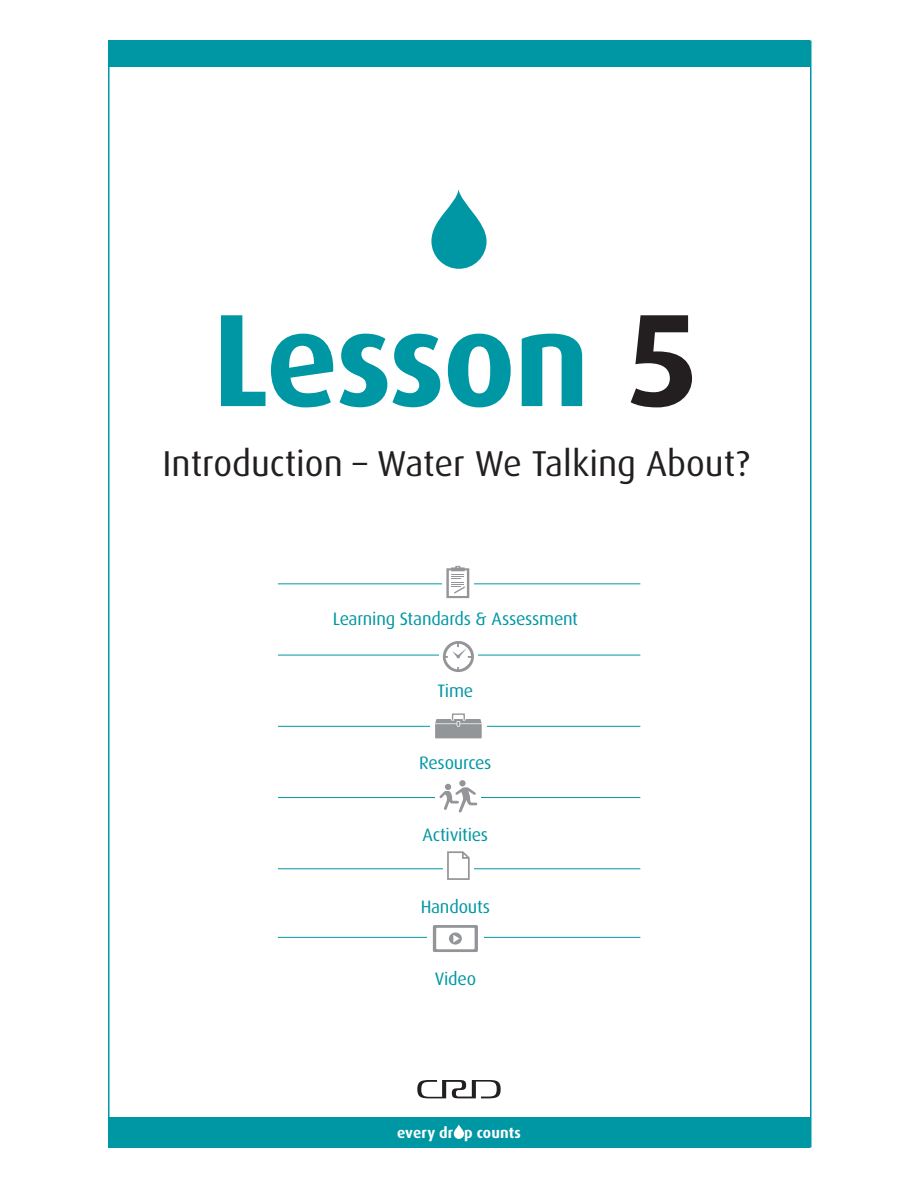
<style>
.page{position:relative;width:918px;height:1188px;background:#fff}
.page>*{position:absolute;margin:0;border:0;box-sizing:border-box;transform-origin:0 0}
.Document_Title{font:700 132px "Dax OT";letter-spacing:-.02em;color:#0097a4}
.lesson_name{font:36px "Dax OT";color:#231f20}
.Sidebar_Headers{font:18px "Dax OT";letter-spacing:-.015em;color:#0097a4}
.t1{font:700 15px "Dax OT";letter-spacing:.01em;color:#fff}
.s1{color:#231f20}
</style>
<div class="page">
<div style="left:108px;top:40px;width:702px;height:28px;background:#0097a4"></div>
<div style="left:108px;top:1117px;width:702px;height:31px;background:#0097a4"></div>
<svg style="left:454px;top:1124px;width:10px;height:15px"></svg>
<svg style="left:431px;top:189px;width:56px;height:80px;fill:#0097a4"></svg>
<svg style="left:417px;top:1080px;width:84px;height:18px"></svg>
<hr style="left:278px;top:583px;width:362px;height:1px;background:#0097a4">
<hr style="left:278px;top:655px;width:362px;height:1px;background:#0097a4">
<hr style="left:278px;top:726px;width:362px;height:1px;background:#0097a4">
<hr style="left:278px;top:797px;width:362px;height:1px;background:#0097a4">
<hr style="left:278px;top:868px;width:362px;height:1px;background:#0097a4">
<hr style="left:278px;top:937px;width:362px;height:1px;background:#0097a4">
<div style="left:443px;top:851px;width:31px;height:29px;background:#fff"></div>
<svg style="left:447px;top:851px;width:23px;height:29px"></svg>
<svg style="left:443px;top:568px;width:31px;height:30px"></svg>
<svg style="left:446px;top:566px;width:23px;height:32px"></svg>
<div style="left:439px;top:641px;width:39px;height:31px;background:#fff"></div>
<svg style="left:443px;top:641px;width:31px;height:31px"></svg>
<div style="left:427px;top:925px;width:56px;height:27px;background:#fff"></div>
<svg style="left:433px;top:925px;width:45px;height:27px"></svg>
<div style="left:430px;top:713px;width:56px;height:25px;background:#fff"></div>
<svg style="left:435px;top:713px;width:47px;height:25px"></svg>
<div style="left:436px;top:780px;width:45px;height:33px;background:#fff"></div>
<svg style="left:440px;top:780px;width:37px;height:33px"></svg>
<p class="Document_Title" style="left:212px;top:235px;width:489px">Lesson <span class="s1">5</span></p>
<p class="lesson_name" style="left:162px;top:429px;width:589px">Introduction – Water We Talking About?</p>
<p class="Sidebar_Headers" style="left:333px;top:602px;width:247px">Learning Standards &amp; Assessment</p>
<p class="Sidebar_Headers" style="left:437px;top:674px;width:37px">Time</p>
<p class="Sidebar_Headers" style="left:419px;top:746px;width:74px">Resources</p>
<p class="Sidebar_Headers" style="left:423px;top:818px;width:67px">Activities</p>
<p class="Sidebar_Headers" style="left:421px;top:890px;width:71px">Handouts</p>
<p class="Sidebar_Headers" style="left:435px;top:962px;width:43px">Video</p>
<p class="t1" style="left:397px;top:1119px;width:125px">every dr p counts</p>
</div>
